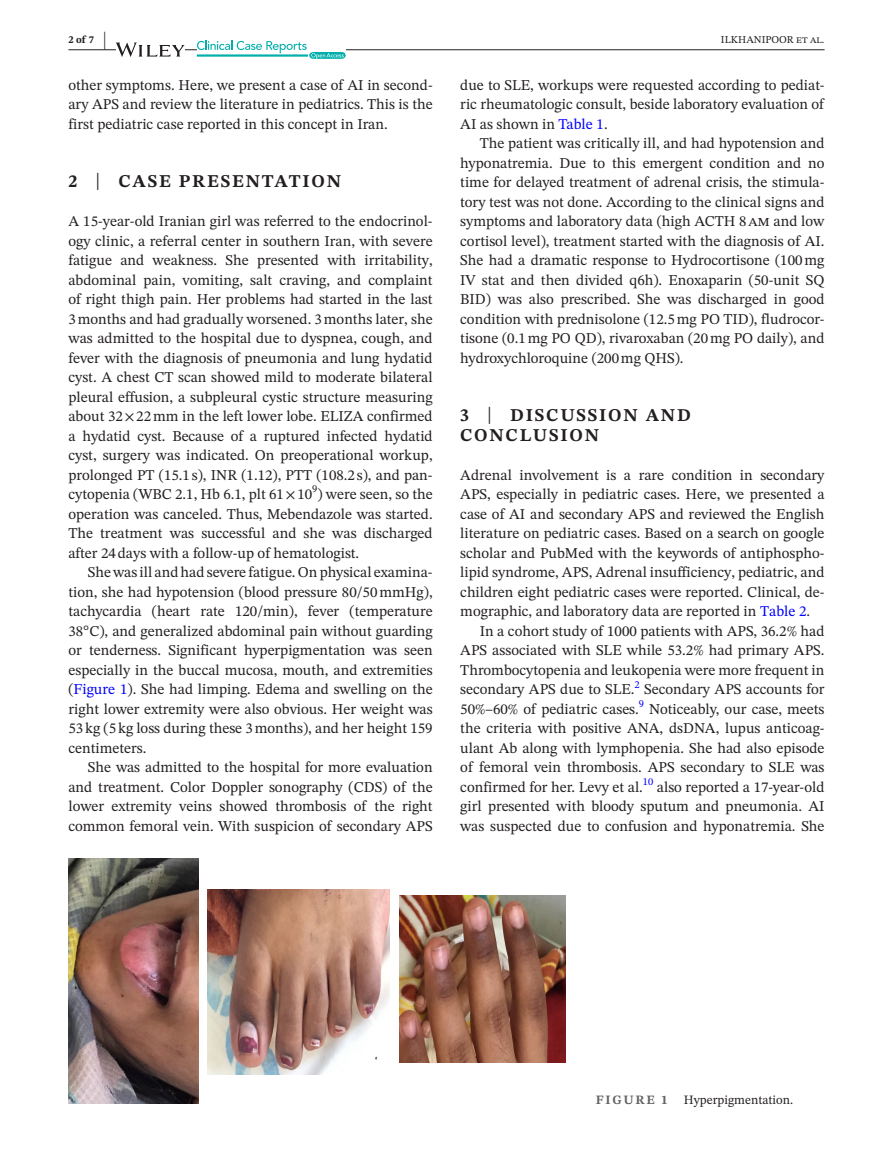
<style>
.page{position:relative;width:893px;height:1174px;background:#fff}
.page>*{position:absolute;margin:0;border:0;box-sizing:border-box;transform-origin:0 0}
.t1{font:700 18px/19.5px "STIX Two Text";letter-spacing:.1em;color:#231f20}
.t2{font:15px/19.5px "STIX Two Text";color:#231f20;text-align:justify}
.t3{font:12.75px "STIX Two Text";color:#231f20}
.t4{font:700 12.75px "STIX Two Text";letter-spacing:.14em;color:#636366}
.t5{font:10.5px "STIX Two Text";color:#231f20}
.t6{font:700 10.5px "STIX Two Text";color:#231f20}
.t7{font:10.5px "STIX Two Text";color:#00f}
.s1{font-size:21px}
.s2{color:#00f}
.s3{font-weight:400;font-size:23.7px}
.s4{font-family:"STIX"}
</style>
<div class="page">
<hr style="left:68px;top:49px;width:756px;height:1px;background:#231f20">
<svg style="left:116px;top:43px;width:69px;height:14px"></svg>
<svg style="left:197px;top:41px;width:149px;height:18px"></svg>
<img style="left:68px;top:858px;width:130px;height:246px">
<img style="left:207px;top:889px;width:183px;height:185px">
<img style="left:399px;top:895px;width:167px;height:167px">
<p class="t6" style="left:68px;top:32px;width:39px">2 of 7 <span class="s1">|</span></p>
<p class="t5" style="left:721px;top:32px;width:105px">ILKHANIPOOR et al.</p>
<p class="t2" style="left:68px;top:75px;width:366px">other symptoms. Here, we present a case of AI in second&shy;ary APS and review the literature in pediatrics. This is the first pediatric case reported in this concept in Iran.</p>
<p class="t2" style="left:460px;top:75px;width:366px">due to SLE, workups were requested according to pediat&shy;ric rheumatologic consult, beside laboratory evaluation of AI as shown in <span class="s2">Table 1</span>.</p>
<p class="t2" style="left:460px;top:133px;width:366px;text-indent:20px">The patient was critically ill, and had hypotension and hyponatremia. Due to this emergent condition and no time for delayed treatment of adrenal crisis, the stimula&shy;tory test was not done. According to the clinical signs and symptoms and laboratory data (high ACTH 8am and low cortisol level), treatment started with the diagnosis of AI.<br>She had a dramatic response to Hydrocortisone (100mg IV stat and then divided q6h). Enoxaparin (50-unit SQ BID) was also prescribed. She was discharged in good condition with prednisolone (12.5mg PO TID), fludrocor&shy;tisone (0.1mg PO QD), rivaroxaban (20mg PO daily), and hydroxychloroquine (200mg QHS).</p>
<p class="t1" style="left:68px;top:172px;width:274px">2 <span class="s3">|</span> CASE PRESENTATION</p>
<p class="t2" style="left:68px;top:211px;width:366px">A 15-year-old Iranian girl was referred to the endocrinol&shy;ogy clinic, a referral center in southern Iran, with severe fatigue and weakness. She presented with irritability, abdominal pain, vomiting, salt craving, and complaint of right thigh pain. Her problems had started in the last 3months and had gradually worsened. 3months later, she was admitted to the hospital due to dyspnea, cough, and fever with the diagnosis of pneumonia and lung hydatid cyst. A chest CT scan showed mild to moderate bilateral pleural effusion, a subpleural cystic structure measuring about 32<span class="s4">×</span>22mm in the left lower lobe. ELIZA confirmed a hydatid cyst. Because of a ruptured infected hydatid cyst, surgery was indicated. On preoperational workup, prolonged PT (15.1 s), INR (1.12), PTT (108.2 s), and pan&shy;cytopenia (WBC 2.1, Hb 6.1, plt 61<span class="s4">×</span>10 ) were seen, so the</p>
<p class="t1" style="left:460px;top:406px;width:232px">3 <span class="s3">|</span> DISCUSSION AND<br>CONCLUSION</p>
<p class="t2" style="left:460px;top:465px;width:366px">Adrenal involvement is a rare condition in secondary</p>
<p class="t2" style="left:460px;top:484px;width:366px">APS, especially in pediatric cases. Here, we presented a</p>
<p class="t2" style="left:460px;top:504px;width:366px">case of AI and secondary APS and reviewed the English</p>
<p class="t2" style="left:460px;top:523px;width:366px">literature on pediatric cases. Based on a search on google</p>
<p class="t2" style="left:460px;top:543px;width:366px">scholar and PubMed with the keywords of antiphospho-</p>
<p class="t2" style="left:460px;top:562px;width:366px">lipid syndrome, APS, Adrenal insufficiency, pediatric, and</p>
<p class="t2" style="left:460px;top:582px;width:366px">children eight pediatric cases were reported. Clinical, de-</p>
<p class="t2" style="left:460px;top:601px;width:351px">mographic, and laboratory data are reported in <span class="s2">Table 2</span>.</p>
<p class="t2" style="left:480px;top:621px;width:346px">In a cohort study of 1000 patients with APS, 36.2% had</p>
<p class="t2" style="left:460px;top:640px;width:366px">APS associated with SLE while 53.2% had primary APS.</p>
<p class="t2" style="left:460px;top:660px;width:366px">Thrombocytopenia and leukopenia were more frequent in</p>
<p class="t2" style="left:460px;top:679px;width:176px">secondary APS due to SLE.</p>
<p class="t7" style="left:635px;top:676px;width:7px">2</p>
<p class="t2" style="left:644px;top:679px;width:182px">Secondary APS accounts for</p>
<p class="t2" style="left:460px;top:699px;width:180px">50%–60% of pediatric cases.</p>
<p class="t7" style="left:639px;top:696px;width:7px">9</p>
<p class="t5" style="left:312px;top:481px;width:7px">9</p>
<p class="t2" style="left:68px;top:504px;width:366px">operation was canceled. Thus, Mebendazole was started.<br>The treatment was successful and she was discharged after 24days with a follow-up of hematologist.</p>
<p class="t2" style="left:68px;top:562px;width:366px;text-indent:20px">She was ill and had severe fatigue. On physical examina&shy;tion, she had hypotension (blood pressure 80/50mmHg), tachycardia (heart rate 120/min), fever (temperature 38°С), and generalized abdominal pain without guarding or tenderness. Significant hyperpigmentation was seen especially in the buccal mucosa, mouth, and extremities (<span class="s2">Figure 1</span>). She had limping. Edema and swelling on the right lower extremity were also obvious. Her weight was 53kg (5kg loss during these 3months), and her height 159 centimeters.</p>
<p class="t2" style="left:68px;top:757px;width:366px;text-indent:20px">She was admitted to the hospital for more evaluation and treatment. Color Doppler sonography (CDS) of the lower extremity veins showed thrombosis of the right common femoral vein. With suspicion of secondary APS</p>
<p class="t2" style="left:460px;top:699px;width:366px;text-indent:189px">Noticeably, our case, meets the criteria with positive ANA, dsDNA, lupus anticoag&shy;ulant Ab along with lymphopenia. She had also episode of femoral vein thrombosis. APS secondary to SLE was confirmed for her. Levy et al.</p>
<p class="t7" style="left:643px;top:774px;width:12px">10</p>
<p class="t2" style="left:460px;top:777px;width:366px;text-indent:197px">also reported a 17-year-old girl presented with bloody sputum and pneumonia. AI was suspected due to confusion and hyponatremia. She</p>
<p class="t4" style="left:596px;top:1090px;width:73px">FIGURE 1</p>
<p class="t3" style="left:684px;top:1090px;width:111px">Hyperpigmentation.</p>
</div>
